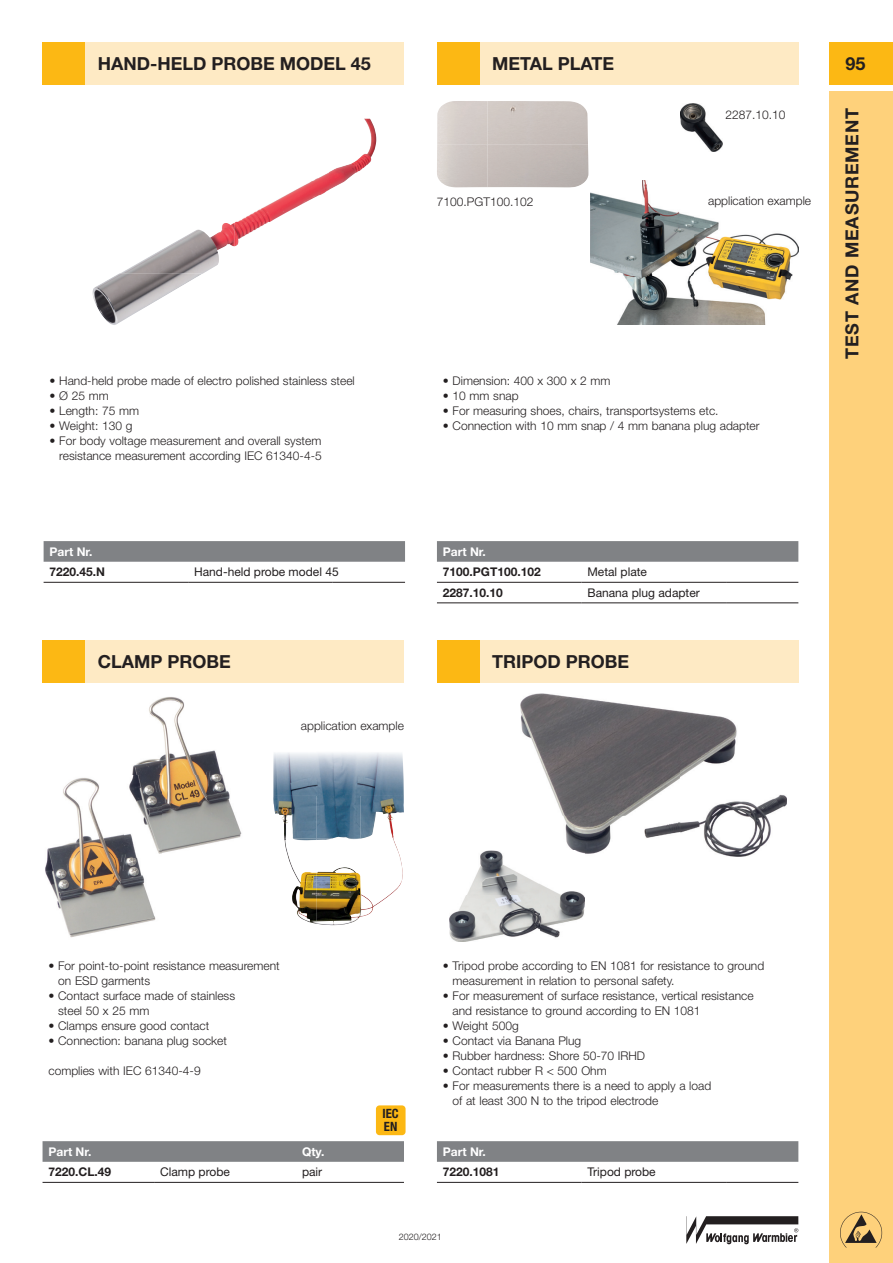
<style>
.page{position:relative;width:893px;height:1263px;background:#fff}
.page>*{position:absolute;margin:0;border:0;box-sizing:border-box;transform-origin:0 0}
.t1{font:700 18px "Helvetica Neue LT Std";color:#231f20}
.t2{font:700 18px "Helvetica Neue LT Std";letter-spacing:.04em;color:#231f20}
.t3{font:700 condensed 12.75px/12.8px "Helvetica Neue LT Std";color:#231f20}
.t4{font:300 12px/15px "Helvetica Neue LT Std";color:#231f20}
.t5{font:12px "Helvetica Neue LT Std";color:#231f20}
.t6{font:700 12px "Helvetica Neue LT Std";color:#231f20}
.t7{font:700 12px "Helvetica Neue LT Std";color:#fff}
.t8{font:300 9px "Helvetica Neue LT Std";color:#231f20}
</style>
<div class="page">
<div style="left:829px;top:91px;width:64px;height:1172px;background:#fed17b"></div>
<svg style="left:840px;top:1212px;width:42px;height:36px"></svg>
<div style="left:829px;top:43px;width:64px;height:42px;background:#fcb814"></div>
<svg style="left:686px;top:1216px;width:112px;height:28px"></svg>
<div style="left:376px;top:1105px;width:30px;height:30px;background:#fcb814;border-radius:4px"></div>
<img style="left:132px;top:697px;width:110px;height:157px">
<img style="left:273px;top:753px;width:131px;height:85px">
<img style="left:284px;top:838px;width:119px;height:44px">
<img style="left:292px;top:882px;width:68px;height:43px">
<img style="left:360px;top:882px;width:41px;height:35px">
<div style="left:43px;top:640px;width:361px;height:43px;background:#feeac4"></div>
<div style="left:43px;top:640px;width:42px;height:43px;background:#fcb814"></div>
<div style="left:437px;top:640px;width:361px;height:43px;background:#feeac4"></div>
<div style="left:437px;top:640px;width:42px;height:43px;background:#fcb814"></div>
<div style="left:437px;top:43px;width:361px;height:42px;background:#feeac4"></div>
<div style="left:437px;top:43px;width:42px;height:42px;background:#fcb814"></div>
<div style="left:43px;top:43px;width:361px;height:42px;background:#feeac4"></div>
<div style="left:43px;top:43px;width:42px;height:42px;background:#fcb814"></div>
<img style="left:329px;top:119px;width:47px;height:71px">
<img style="left:236px;top:172px;width:93px;height:50px">
<img style="left:121px;top:223px;width:113px;height:51px">
<img style="left:234px;top:222px;width:34px;height:25px">
<img style="left:92px;top:273px;width:111px;height:52px">
<img style="left:45px;top:778px;width:111px;height:160px">
<img style="left:124px;top:775px;width:37px;height:83px">
<img style="left:520px;top:694px;width:267px;height:162px">
<img style="left:449px;top:850px;width:90px;height:91px">
<img style="left:539px;top:884px;width:45px;height:54px">
<img style="left:520px;top:850px;width:64px;height:6px">
<img style="left:437px;top:101px;width:151px;height:86px">
<img style="left:681px;top:103px;width:42px;height:48px">
<img style="left:590px;top:181px;width:208px;height:144px">
<svg style="left:43px;top:1141px;width:361px;height:21px;background:#828487"></svg>
<hr style="left:43px;top:1182px;width:111px;height:1px;background:#231f20">
<hr style="left:154px;top:1182px;width:142px;height:1px;background:#231f20">
<hr style="left:296px;top:1182px;width:108px;height:1px;background:#231f20">
<svg style="left:44px;top:541px;width:361px;height:21px;background:#828487"></svg>
<hr style="left:44px;top:582px;width:144px;height:1px;background:#231f20">
<hr style="left:188px;top:582px;width:145px;height:1px;background:#231f20">
<hr style="left:333px;top:582px;width:72px;height:1px;background:#231f20">
<svg style="left:437px;top:541px;width:361px;height:21px;background:#828487"></svg>
<hr style="left:437px;top:602px;width:144px;height:1px;background:#231f20">
<hr style="left:581px;top:602px;width:145px;height:1px;background:#231f20">
<hr style="left:726px;top:602px;width:72px;height:1px;background:#231f20">
<hr style="left:437px;top:582px;width:144px;height:1px;background:#231f20">
<hr style="left:581px;top:582px;width:145px;height:1px;background:#231f20">
<hr style="left:726px;top:582px;width:72px;height:1px;background:#231f20">
<svg style="left:437px;top:1141px;width:361px;height:21px;background:#828487"></svg>
<hr style="left:437px;top:1182px;width:144px;height:1px;background:#231f20">
<hr style="left:581px;top:1182px;width:145px;height:1px;background:#231f20">
<hr style="left:726px;top:1182px;width:72px;height:1px;background:#231f20">
<h1 class="t1" style="left:98px;top:53px;width:275px">HAND-HELD PROBE MODEL 45</h1>
<p class="t4" style="left:50px;top:373px;width:307px">• Hand-held probe made of electro polished stainless steel</p>
<p class="t4" style="left:50px;top:388px;width:61px">• Ø 25 mm</p>
<p class="t4" style="left:50px;top:403px;width:91px">• Length: 75 mm</p>
<p class="t4" style="left:50px;top:418px;width:84px">• Weight: 130 g</p>
<p class="t4" style="left:50px;top:433px;width:274px;text-align:right">• For body voltage measurement and overall system resistance measurement according IEC 61340-4-5</p>
<h1 class="t1" style="left:492px;top:53px;width:124px">METAL PLATE</h1>
<p class="t4" style="left:437px;top:193px;width:98px">7100.PGT100.102</p>
<h1 class="t1" style="left:846px;top:53px;width:22px">95</h1>
<p class="t4" style="left:725px;top:107px;width:62px">2287.10.10</p>
<h1 class="t2" style="left:841px;top:359px;width:252px;rotate:-90deg">TEST AND MEASUREMENT</h1>
<p class="t4" style="left:708px;top:193px;width:105px">application example</p>
<p class="t4" style="left:443px;top:373px;width:169px">• Dimension: 400 x 300 x 2 mm</p>
<p class="t4" style="left:443px;top:388px;width:77px">• 10 mm snap</p>
<p class="t4" style="left:443px;top:403px;width:277px">• For measuring shoes, chairs, transportsystems etc.</p>
<p class="t4" style="left:443px;top:418px;width:318px">• Connection with 10 mm snap / 4 mm banana plug adapter</p>
<p class="t7" style="left:50px;top:544px;width:44px">Part Nr.</p>
<p class="t6" style="left:50px;top:565px;width:57px">7220.45.N</p>
<p class="t5" style="left:194px;top:565px;width:146px">Hand-held probe model 45</p>
<h1 class="t1" style="left:98px;top:650px;width:135px">CLAMP PROBE</h1>
<p class="t4" style="left:301px;top:718px;width:105px">application example</p>
<p class="t7" style="left:443px;top:544px;width:44px">Part Nr.</p>
<p class="t6" style="left:443px;top:565px;width:99px">7100.PGT100.102</p>
<p class="t5" style="left:587px;top:565px;width:61px">Metal plate</p>
<p class="t6" style="left:443px;top:585px;width:62px">2287.10.10</p>
<p class="t5" style="left:587px;top:585px;width:114px">Banana plug adapter</p>
<h1 class="t1" style="left:492px;top:650px;width:138px">TRIPOD PROBE</h1>
<p class="t4" style="left:58px;top:958px;width:223px;text-indent:-10px">• For point-to-point resistance measurement on ESD garments</p>
<p class="t4" style="left:58px;top:988px;width:178px;text-indent:-10px">• Contact surface made of stainless steel 50 x 25 mm</p>
<p class="t4" style="left:49px;top:1018px;width:162px">• Clamps ensure good contact</p>
<p class="t4" style="left:49px;top:1033px;width:180px">• Connection: banana plug socket</p>
<p class="t4" style="left:49px;top:1063px;width:154px">complies with IEC 61340-4-9</p>
<p class="t7" style="left:49px;top:1144px;width:44px">Part Nr.</p>
<p class="t7" style="left:302px;top:1144px;width:24px">Qty.</p>
<p class="t6" style="left:49px;top:1165px;width:64px">7220.CL.49</p>
<p class="t5" style="left:160px;top:1165px;width:71px">Clamp probe</p>
<p class="t5" style="left:302px;top:1165px;width:22px">pair</p>
<p class="t3" style="left:383px;top:1107px;width:18px">IEC<br>EN</p>
<p class="t4" style="left:453px;top:958px;width:313px;text-indent:-10px">• Tripod probe according to EN 1081 for resistance to ground measurement in relation to personal safety.</p>
<p class="t4" style="left:453px;top:988px;width:302px;text-indent:-10px">• For measurement of surface resistance, vertical resistance and resistance to ground according to EN 1081</p>
<p class="t4" style="left:443px;top:1018px;width:77px">• Weight 500g</p>
<p class="t4" style="left:443px;top:1033px;width:140px">• Contact via Banana Plug</p>
<p class="t4" style="left:443px;top:1048px;width:204px">• Rubber hardness: Shore 50-70 IRHD</p>
<p class="t4" style="left:443px;top:1063px;width:165px">• Contact rubber R &lt; 500 Ohm</p>
<p class="t4" style="left:453px;top:1078px;width:260px;text-indent:-10px">• For measurements there is a need to apply a load of at least 300 N to the tripod electrode</p>
<p class="t7" style="left:443px;top:1144px;width:44px">Part Nr.</p>
<p class="t6" style="left:443px;top:1165px;width:58px">7220.1081</p>
<p class="t5" style="left:587px;top:1165px;width:70px">Tripod probe</p>
<p class="t8" style="left:399px;top:1231px;width:45px">2020/2021</p>
</div>
